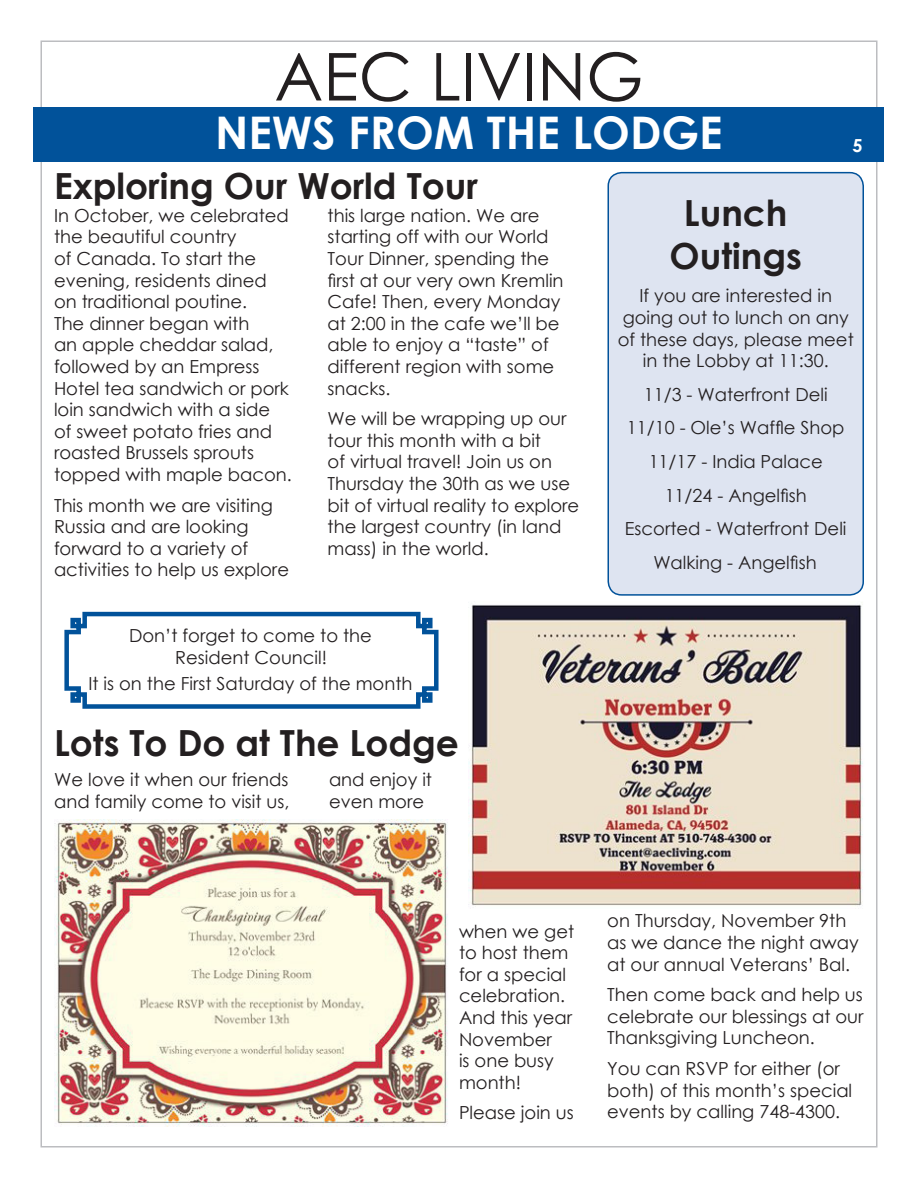
<style>
.page{position:relative;width:918px;height:1188px;background:#fff}
.page>*{position:absolute;margin:0;border:0;box-sizing:border-box;transform-origin:0 0}
.t1{font:66px "Century Gothic";color:#231f20}
.t2{font:700 45px "Century Gothic";color:#fff}
.t3{font:700 36px/43.2px "Century Gothic";color:#231f20;text-align:center}
.t4{font:18px/21.6px "Century Gothic";color:#231f20}
.t5{font:700 18px "Century Gothic";color:#fff}
</style>
<div class="page">
<div style="left:34px;top:108px;width:850px;height:54px;background:#01529a"></div>
<svg style="left:64px;top:611px;width:375px;height:98px"></svg>
<img style="left:54px;top:819px;width:394px;height:308px">
<img style="left:468px;top:604px;width:395px;height:303px">
<div style="left:608px;top:173px;width:255px;height:422px;background:#dee4f1;border-radius:14px"></div>
<div style="left:608px;top:172px;width:256px;height:424px;border:2px solid #01529a;border-radius:14px"></div>
<p class="t1" style="left:274px;top:31px;width:371px">AEC LIVING</p>
<p class="t2" style="left:215px;top:98px;width:509px">NEWS FROM THE LODGE</p>
<p class="t5" style="left:852px;top:131px;width:12px">5</p>
<p class="t3" style="left:54px;top:162px;width:426px">Exploring Our World Tour</p>
<p class="t4" style="left:54px;top:204px;width:239px">In October, we celebrated the beautiful country<br>of Canada. To start the evening, residents dined on traditional poutine.<br>The dinner began with<br>an apple cheddar salad, followed by an Empress<br>Hotel tea sandwich or pork loin sandwich with a side of sweet potato fries and roasted Brussels sprouts topped with maple bacon.</p>
<p class="t4" style="left:54px;top:494px;width:237px">This month we are visiting<br>Russia and are looking forward to a variety of activities to help us explore</p>
<p class="t4" style="left:328px;top:204px;width:238px">this large nation. We are starting off with our World<br>Tour Dinner, spending the first at our very own Kremlin<br>Cafe! Then, every Monday at 2:00 in the cafe we’ll be able to enjoy a “taste” of different region with some snacks.</p>
<p class="t4" style="left:328px;top:408px;width:253px">We will be wrapping up our tour this month with a bit<br>of virtual travel! Join us on<br>Thursday the 30th as we use bit of virtual reality to explore the largest country (in land mass) in the world.</p>
<p class="t4" style="left:129px;top:624px;width:244px;text-align:center">Don’t forget to come to the<br>Resident Council!</p>
<p class="t4" style="left:88px;top:672px;width:325px">It is on the First Saturday of the month</p>
<p class="t3" style="left:54px;top:719px;width:406px">Lots To Do at The Lodge</p>
<p class="t4" style="left:54px;top:769px;width:237px">We love it when our friends and family come to visit us,</p>
<p class="t4" style="left:329px;top:769px;width:105px">and enjoy it even more</p>
<p class="t3" style="left:670px;top:189px;width:134px">Lunch<br>Outings</p>
<p class="t4" style="left:618px;top:285px;width:238px;text-align:center">If you are interested in going out to lunch on any of these days, please meet in the Lobby at 11:30.</p>
<p class="t4" style="left:644px;top:383px;width:185px">11/3 - Waterfront Deli</p>
<p class="t4" style="left:627px;top:417px;width:219px">11/10 - Ole’s Waffle Shop</p>
<p class="t4" style="left:649px;top:451px;width:176px">11/17 - India Palace</p>
<p class="t4" style="left:665px;top:484px;width:144px">11/24 - Angelfish</p>
<p class="t4" style="left:625px;top:518px;width:223px">Escorted - Waterfront Deli</p>
<p class="t4" style="left:653px;top:551px;width:165px">Walking - Angelfish</p>
<p class="t4" style="left:459px;top:920px;width:117px">when we get to host them for a special celebration.<br>And this year<br>November<br>is one busy month!</p>
<p class="t4" style="left:459px;top:1102px;width:116px">Please join us</p>
<p class="t4" style="left:607px;top:910px;width:253px">on Thursday, November 9th as we dance the night away at our annual Veterans’ Bal.</p>
<p class="t4" style="left:607px;top:984px;width:258px;text-align:justify">Then come back and help us celebrate our blessings at our Thanksgiving Luncheon.</p>
<p class="t4" style="left:607px;top:1057px;width:246px">You can RSVP for either (or both) of this month’s special events by calling 748-4300.</p>
</div>
